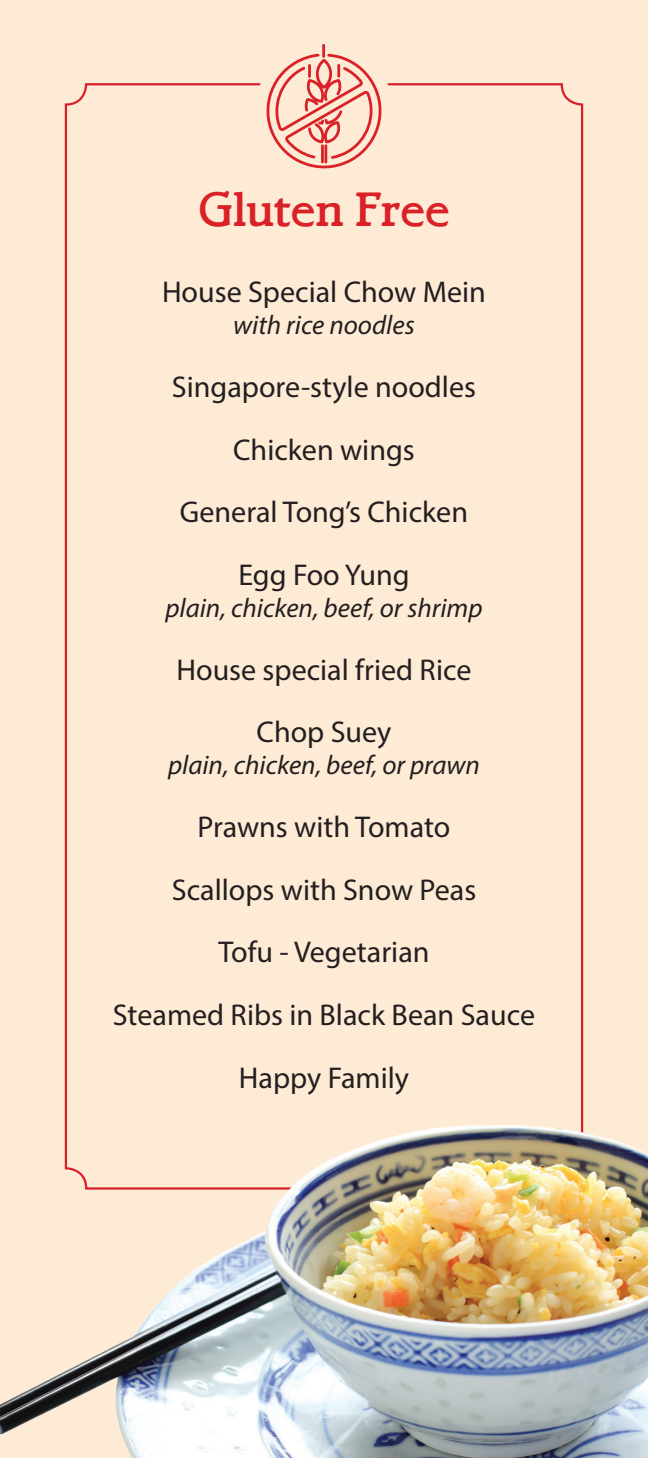
<style>
.page{position:relative;width:648px;height:1458px;background:#feebd6}
.page>*{position:absolute;margin:0;border:0;box-sizing:border-box;transform-origin:0 0}
.t1{font:500 47.7px "AT Bramley";color:#da2128}
.t2{font:30.15px "Myriad Pro";color:#231f20}
.t3{font:italic 27px "Myriad Pro";color:#231f20}
</style>
<div class="page">
<img style="left:0;top:1021px;width:648px;height:437px">
<svg style="left:267px;top:44px;width:114px;height:124px"></svg>
<p class="t1" style="left:198px;top:181px;width:253px">Gluten Free</p>
<p class="t2" style="left:162px;top:274px;width:325px">House Special Chow Mein</p>
<p class="t3" style="left:233px;top:308px;width:183px">with rice noodles</p>
<p class="t2" style="left:172px;top:368px;width:306px">Singapore-style noodles</p>
<p class="t2" style="left:233px;top:431px;width:183px">Chicken wings</p>
<p class="t2" style="left:180px;top:494px;width:290px">General Tong’s Chicken</p>
<p class="t2" style="left:238px;top:557px;width:173px">Egg Foo Yung</p>
<p class="t3" style="left:165px;top:591px;width:319px">plain, chicken, beef, or shrimp</p>
<p class="t2" style="left:177px;top:651px;width:296px">House special fried Rice</p>
<p class="t2" style="left:257px;top:714px;width:136px">Chop Suey</p>
<p class="t3" style="left:168px;top:748px;width:313px">plain, chicken, beef, or prawn</p>
<p class="t2" style="left:198px;top:808px;width:254px">Prawns with Tomato</p>
<p class="t2" style="left:172px;top:871px;width:306px">Scallops with Snow Peas</p>
<p class="t2" style="left:218px;top:934px;width:213px">Tofu - Vegetarian</p>
<p class="t2" style="left:113px;top:996px;width:424px">Steamed Ribs in Black Bean Sauce</p>
<p class="t2" style="left:239px;top:1059px;width:171px">Happy Family</p>
</div>
